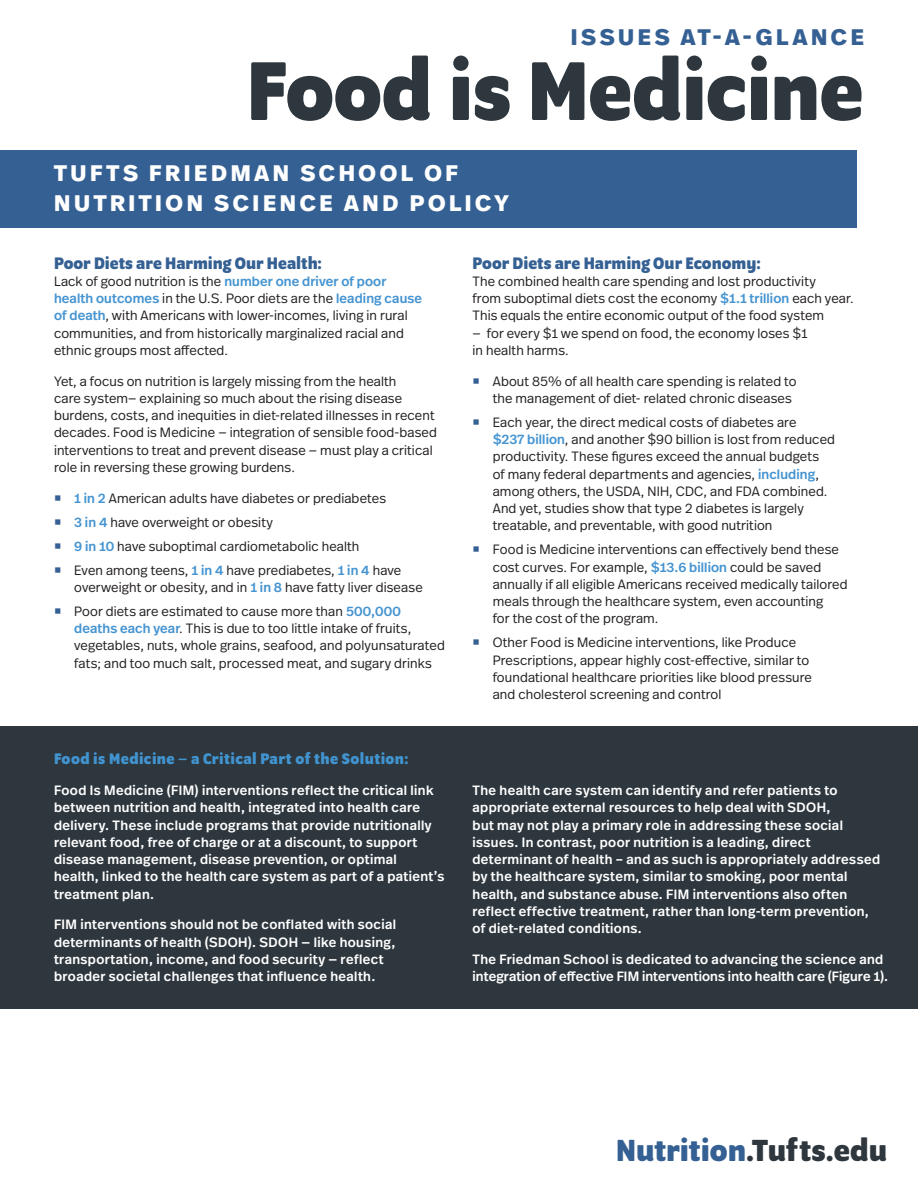
<style>
.page{position:relative;width:918px;height:1188px;background:#fff}
.page>*{position:absolute;margin:0;border:0;box-sizing:border-box;transform-origin:0 0}
.t1{font:700 90px "Program OT";letter-spacing:-.01em;color:#2e373e}
.t2{font:700 33px "Program OT";letter-spacing:-.005em;color:#2e373e}
.t3{font:800 22.5px/30px "Real Head Pro";letter-spacing:.16em;color:#fff}
.t4{font:800 22.5px "Real Head Pro";letter-spacing:.165em;color:#356093}
.t5{font:700 18px "Program OT";color:#356093}
.t6{font:700 16.5px "Program OT";letter-spacing:.025em;color:#4194d0}
.t7{font:300 13.5px/17.2px "Real Head Pro";letter-spacing:.01em;color:#231f20}
.t8{font:500 13.5px/17.2px "Real Head Pro";letter-spacing:.03em;color:#fff}
.s1{font-weight:500;color:#4594d1}
.s2{color:#356093}
</style>
<div class="page">
<div style="left:0;top:150px;width:856px;height:78px;background:#356093"></div>
<div style="left:0;top:726px;width:918px;height:282px;background:#2e373e"></div>
<p class="t4" style="left:571px;top:20px;width:294px">ISSUES AT-A-GLANCE</p>
<p class="t1" style="left:247px;top:39px;width:619px">Food is Medicine</p>
<p class="t3" style="left:54px;top:158px;width:456px">TUFTS FRIEDMAN SCHOOL OF<br>NUTRITION SCIENCE AND POLICY</p>
<p class="t5" style="left:54px;top:252px;width:269px">Poor Diets are Harming Our Health:</p>
<p class="t7" style="left:54px;top:272px;width:370px">Lack of good nutrition is the <span class="s1">number one driver of poor health outcomes</span> in the U.S. Poor diets are the <span class="s1">leading cause of death</span>, with Americans with lower-incomes, living in rural communities, and from historically marginalized racial and ethnic groups most affected.</p>
<p class="t7" style="left:54px;top:372px;width:385px">Yet, a focus on nutrition is largely missing from the health<br>care system— explaining so much about the rising disease burdens, costs, and inequities in diet-related illnesses in recent decades. Food is Medicine — integration of sensible food-based interventions to treat and prevent disease — must play a critical role in reversing these growing burdens.</p>
<p class="t7" style="left:74px;top:489px;width:313px"><span class="s1">1 in 2</span> American adults have diabetes or prediabetes</p>
<p class="t7" style="left:74px;top:513px;width:200px"><span class="s1">3 in 4</span> have overweight or obesity</p>
<p class="t7" style="left:74px;top:537px;width:287px"><span class="s1">9 in 10</span> have suboptimal cardiometabolic health</p>
<p class="t7" style="left:74px;top:561px;width:350px">Even among teens, <span class="s1">1 in 4</span> have prediabetes, <span class="s1">1 in 4</span> have overweight or obesity, and in <span class="s1">1 in 8</span> have fatty liver disease</p>
<p class="t7" style="left:74px;top:602px;width:372px">Poor diets are estimated to cause more than <span class="s1">500,000 deaths each year</span>. This is due to too little intake of fruits, vegetables, nuts, whole grains, seafood, and polyunsaturated fats; and too much salt, processed meat, and sugary drinks</p>
<p class="t6" style="left:54px;top:750px;width:356px">Food is Medicine – a Critical Part of the Solution:</p>
<p class="t8" style="left:54px;top:782px;width:392px">Food Is Medicine (FIM) interventions reflect the critical link between nutrition and health, integrated into health care delivery. These include programs that provide nutritionally relevant food, free of charge or at a discount, to support disease management, disease prevention, or optimal health, linked to the health care system as part of a patient’s treatment plan.</p>
<p class="t8" style="left:54px;top:916px;width:344px">FIM interventions should not be conflated with social determinants of health (SDOH). SDOH — like housing, transportation, income, and food security — reflect broader societal challenges that influence health.</p>
<p class="t5" style="left:472px;top:252px;width:290px">Poor Diets are Harming Our Economy:</p>
<p class="t7" style="left:472px;top:272px;width:383px">The combined health care spending and lost productivity<br>from suboptimal diets cost the economy <span class="s1">$1.1 trillion</span> each year.<br>This equals the entire economic output of the food system</p>
<p class="t7" style="left:472px;top:324px;width:337px">— for every $1 we spend on food, the economy loses $1 in health harms.</p>
<p class="t7" style="left:493px;top:372px;width:305px">About 85% of all health care spending is related to the management of diet- related chronic diseases</p>
<p class="t7" style="left:493px;top:413px;width:344px">Each year, the direct medical costs of diabetes are<br><span class="s1">$237 billion</span>, and another $90 billion is lost from reduced productivity. These figures exceed the annual budgets<br>of many federal departments and agencies, <span class="s1">including</span>, among others, the USDA, NIH, CDC, and FDA combined.<br>And yet, studies show that type 2 diabetes is largely treatable, and preventable, with good nutrition</p>
<p class="t7" style="left:493px;top:541px;width:356px">Food is Medicine interventions can effectively bend these cost curves. For example, <span class="s1">$13.6 billion</span> could be saved annually if all eligible Americans received medically tailored meals through the healthcare system, even accounting<br>for the cost of the program.</p>
<p class="t7" style="left:493px;top:634px;width:321px">Other Food is Medicine interventions, like Produce Prescriptions, appear highly cost-effective, similar to foundational healthcare priorities like blood pressure and cholesterol screening and control</p>
<p class="t8" style="left:472px;top:782px;width:409px">The health care system can identify and refer patients to appropriate external resources to help deal with SDOH,<br>but may not play a primary role in addressing these social issues. In contrast, poor nutrition is a leading, direct determinant of health – and as such is appropriately addressed by the healthcare system, similar to smoking, poor mental health, and substance abuse. FIM interventions also often reflect effective treatment, rather than long-term prevention, of diet-related conditions.</p>
<p class="t8" style="left:472px;top:950px;width:417px">The Friedman School is dedicated to advancing the science and integration of effective FIM interventions into health care (Figure 1).</p>
<p class="t2" style="left:616px;top:1131px;width:272px"><span class="s2">Nutrition</span>.Tufts.edu</p>
</div>
